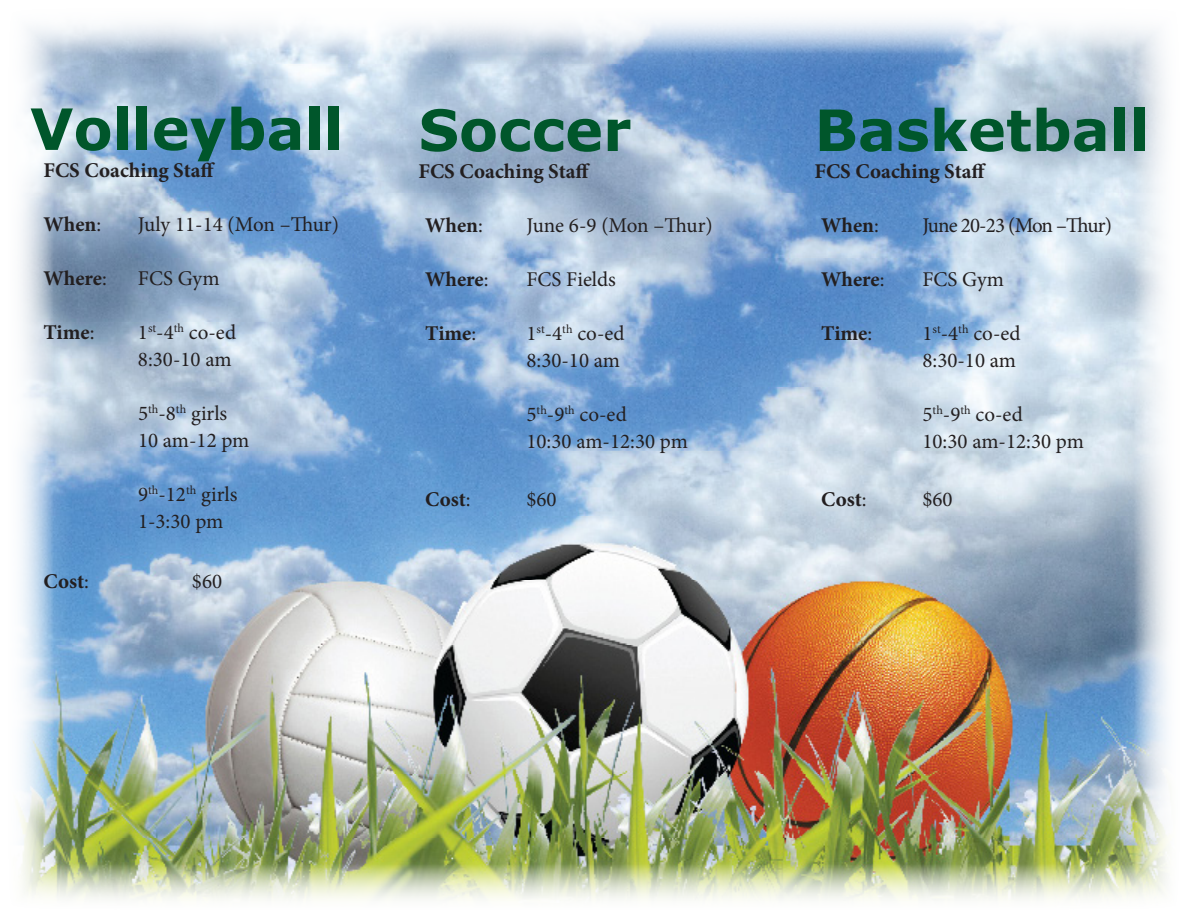
<style>
.page{position:relative;width:1188px;height:918px;background:#fff}
.page>*{position:absolute;margin:0;border:0;box-sizing:border-box;transform-origin:0 0}
.t1{font:700 57px "Verdana";color:#00562b}
.t2{font:21px "Minion Pro";color:#231f20}
.t3{font:700 21px "Minion Pro";color:#231f20}
.t4{font:21px "Minion Pro";letter-spacing:-.04em;color:#231f20}
.s1{font-weight:400}
</style>
<div class="page">
<div style="left:0;top:0;width:1188px;height:918px;background:#231f20;opacity:.5"></div>
<p class="t1" style="left:30px;top:89px;width:315px">Volleyball</p>
<p class="t3" style="left:44px;top:155px;width:173px">FCS Coaching Staff</p>
<p class="t3" style="left:44px;top:209px;width:59px">When<span class="s1">:</span></p>
<p class="t2" style="left:138px;top:210px;width:202px">July 11-14 (Mon –Thur)</p>
<p class="t3" style="left:44px;top:263px;width:65px">Where<span class="s1">:</span></p>
<p class="t2" style="left:138px;top:264px;width:83px">FCS Gym</p>
<p class="t3" style="left:44px;top:317px;width:52px">Time<span class="s1">:</span></p>
<p class="t2" style="left:138px;top:318px;width:100px">1<sup>st</sup>-4<sup>th</sup> co-ed</p>
<p class="t2" style="left:138px;top:345px;width:95px">8:30-10 am</p>
<p class="t2" style="left:138px;top:399px;width:91px">5<sup>th</sup>-8<sup>th</sup> girls</p>
<p class="t2" style="left:138px;top:426px;width:113px">10 am-12 pm</p>
<p class="t2" style="left:138px;top:480px;width:101px">9<sup>th</sup>-12<sup>th</sup> girls</p>
<p class="t2" style="left:138px;top:507px;width:87px">1-3:30 pm</p>
<p class="t3" style="left:44px;top:566px;width:47px">Cost<span class="s1">:</span></p>
<p class="t2" style="left:192px;top:567px;width:32px">$60</p>
<p class="t1" style="left:418px;top:90px;width:214px">Soccer</p>
<p class="t3" style="left:418px;top:156px;width:173px">FCS Coaching Staff</p>
<p class="t3" style="left:425px;top:210px;width:59px">When<span class="s1">:</span></p>
<p class="t2" style="left:526px;top:211px;width:188px">June 6-9 (Mon –Thur)</p>
<p class="t3" style="left:425px;top:264px;width:65px">Where<span class="s1">:</span></p>
<p class="t2" style="left:526px;top:265px;width:91px">FCS Fields</p>
<p class="t3" style="left:425px;top:318px;width:52px">Time<span class="s1">:</span></p>
<p class="t2" style="left:526px;top:319px;width:100px">1<sup>st</sup>-4<sup>th</sup> co-ed</p>
<p class="t2" style="left:526px;top:346px;width:95px">8:30-10 am</p>
<p class="t2" style="left:526px;top:400px;width:102px">5<sup>th</sup>-9<sup>th</sup> co-ed</p>
<p class="t2" style="left:526px;top:427px;width:163px">10:30 am-12:30 pm</p>
<p class="t3" style="left:425px;top:485px;width:47px">Cost<span class="s1">:</span></p>
<p class="t2" style="left:526px;top:486px;width:32px">$60</p>
<p class="t1" style="left:814px;top:90px;width:336px">Basketball</p>
<p class="t3" style="left:814px;top:156px;width:173px">FCS Coaching Staff</p>
<p class="t3" style="left:821px;top:210px;width:59px">When<span class="s1">:</span></p>
<p class="t4" style="left:922px;top:211px;width:191px">June 20-23 (Mon –Thur)</p>
<p class="t3" style="left:821px;top:264px;width:65px">Where<span class="s1">:</span></p>
<p class="t2" style="left:922px;top:265px;width:83px">FCS Gym</p>
<p class="t3" style="left:821px;top:318px;width:52px">Time<span class="s1">:</span></p>
<p class="t2" style="left:922px;top:319px;width:100px">1<sup>st</sup>-4<sup>th</sup> co-ed</p>
<p class="t2" style="left:922px;top:346px;width:95px">8:30-10 am</p>
<p class="t2" style="left:922px;top:400px;width:102px">5<sup>th</sup>-9<sup>th</sup> co-ed</p>
<p class="t2" style="left:922px;top:427px;width:163px">10:30 am-12:30 pm</p>
<p class="t3" style="left:821px;top:485px;width:47px">Cost<span class="s1">:</span></p>
<p class="t2" style="left:922px;top:486px;width:32px">$60</p>
</div>
